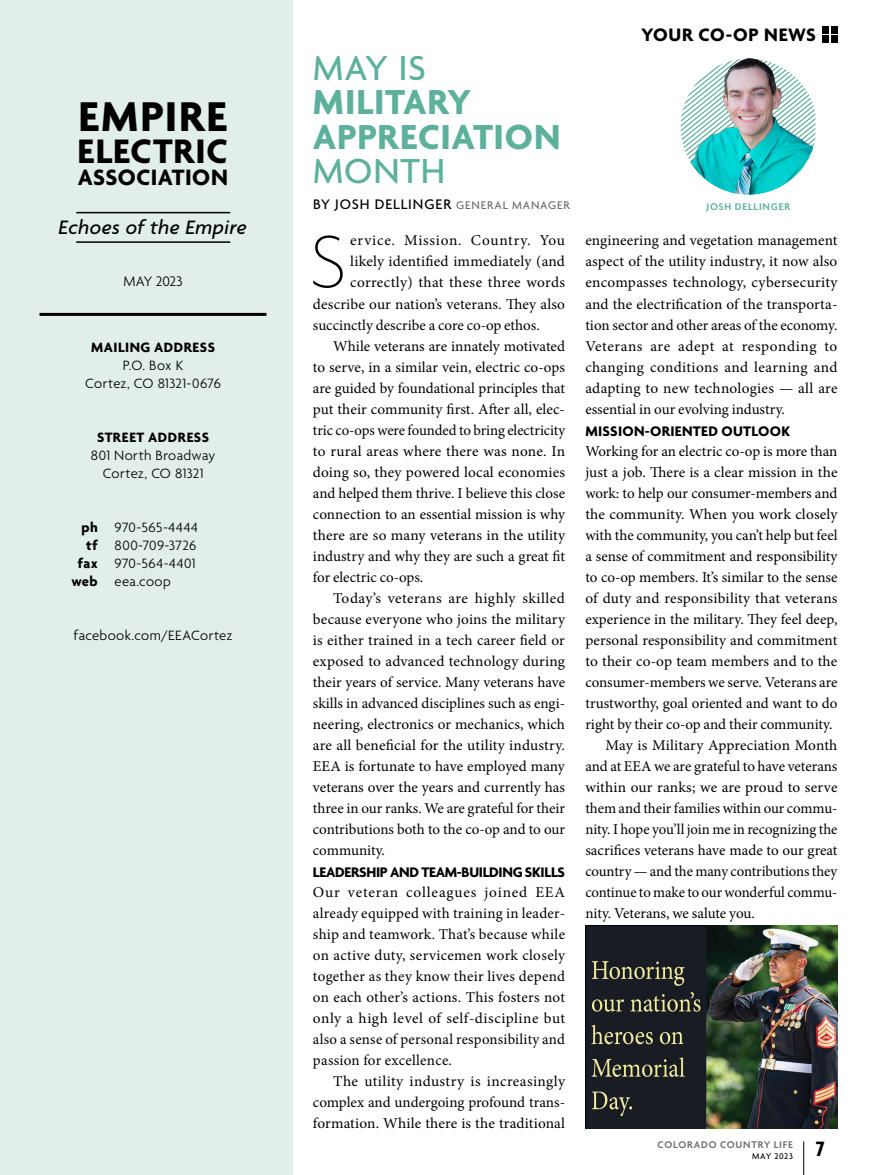
<style>
.page{position:relative;width:878px;height:1175px;background:#fff}
.page>*{position:absolute;margin:0;border:0;box-sizing:border-box;transform-origin:0 0}
.t1{font:100 80.85px "Agenda";color:#000}
.t2{font:700 45px "Agenda";letter-spacing:.045em;color:#000}
.t3{font:700 37.5px/34.5px "Agenda";letter-spacing:.015em;color:#5db09c}
.t4{font:500 37.5px "Agenda";letter-spacing:.02em;color:#5db09c}
.t5{font:700 36.75px "Agenda";letter-spacing:.02em;color:#000}
.t6{font:700 24px "Agenda";letter-spacing:.015em;color:#000}
.t7{font:700 condensed 22.5px "Agenda";color:#000}
.t8{font:italic 500 21px "Agenda";letter-spacing:.02em;color:#000}
.t9{font:700 19.5px "Agenda";letter-spacing:.03em;color:#000}
.t10{font:15px/21px "Minion Pro";color:#000;text-align:justify}
.t11{font:700 15px "Agenda";letter-spacing:-.02em;color:#000}
.t12{font:15px "Minion Pro";letter-spacing:.03em;color:#000}
.t13{font:15px "Minion Pro";letter-spacing:.02em;color:#000}
.t14{font:500 15px "Agenda";letter-spacing:.065em;color:#000}
.t15{font:15px "Minion Pro";letter-spacing:.05em;color:#000}
.t16{font:700 15px "Agenda";letter-spacing:.02em;color:#000}
.t17{font:300 15px "Agenda";color:#000}
.t18{font:300 14.7px/18px "Agenda";letter-spacing:.025em;color:#000;text-align:center}
.t19{font:700 14.7px "Agenda";letter-spacing:.035em;color:#000}
.t20{font:600 10.5px "Agenda";letter-spacing:.07em;color:#6d6e71}
.t21{font:600 10.5px "Agenda";letter-spacing:.075em;color:#5db09c}
.t22{font:500 9px "Agenda";letter-spacing:.065em;color:#000}
.s1{font-weight:700}
.s2{font-size:12px;color:#6d6e71}
</style>
<div class="page">
<div style="left:0;top:0;width:292px;height:1174px;background:#e1eee9"></div>
<hr style="left:76px;top:212px;width:154px;height:1px;background:#000">
<hr style="left:76px;top:241px;width:154px;height:2px;background:#000">
<hr style="left:39px;top:313px;width:227px;height:3px;background:#000">
<svg style="left:680px;top:103px;width:135px;height:45px"></svg>
<img style="left:685px;top:58px;width:129px;height:137px">
<img style="left:585px;top:926px;width:252px;height:202px">
<hr style="left:803px;top:1141px;width:1px;height:33px;background:#000">
<div style="left:830px;top:36px;width:7px;height:7px;background:#000"></div>
<div style="left:830px;top:26px;width:7px;height:7px;background:#000"></div>
<div style="left:821px;top:36px;width:7px;height:7px;background:#000"></div>
<div style="left:821px;top:26px;width:7px;height:7px;background:#000"></div>
<h2 class="t2" style="left:79px;top:92px;width:150px">EMPIRE</h2>
<h3 class="t5" style="left:78px;top:131px;width:152px">ELECTRIC</h3>
<h3 class="t6" style="left:78px;top:165px;width:152px">ASSOCIATION</h3>
<h3 class="t8" style="left:59px;top:214px;width:190px">Echoes of the Empire</h3>
<p class="t17" style="left:124px;top:273px;width:61px">MAY 2023</p>
<p class="t19" style="left:91px;top:339px;width:125px">MAILING ADDRESS</p>
<p class="t18" style="left:85px;top:357px;width:137px">P.O. Box K<br>Cortez, CO 81321-0676</p>
<p class="t19" style="left:97px;top:429px;width:113px">STREET ADDRESS</p>
<p class="t18" style="left:91px;top:447px;width:126px">801 North Broadway<br>Cortez, CO 81321</p>
<p class="t18" style="left:81px;top:519px;width:118px"><span class="s1">ph</span> 970-565-4444</p>
<p class="t18" style="left:86px;top:537px;width:112px"><span class="s1">tf</span> 800-709-3726</p>
<p class="t18" style="left:78px;top:555px;width:119px"><span class="s1">fax</span> 970-564-4401</p>
<p class="t18" style="left:71px;top:573px;width:101px"><span class="s1">web</span> eea.coop</p>
<p class="t18" style="left:73px;top:627px;width:161px">facebook.com/EEACortez</p>
<h3 class="t4" style="left:313px;top:48px;width:115px">MAY IS</h3>
<h3 class="t3" style="left:313px;top:87px;width:249px">MILITARY<br>APPRECIATION</h3>
<h3 class="t4" style="left:313px;top:151px;width:134px">MONTH</h3>
<h3 class="t9" style="left:641px;top:24px;width:176px">YOUR CO-OP NEWS</h3>
<p class="t14" style="left:313px;top:196px;width:258px">BY JOSH DELLINGER <span class="s2">GENERAL MANAGER</span></p>
<p class="t21" style="left:706px;top:201px;width:85px">JOSH DELLINGER</p>
<h1 class="t1" style="left:309px;top:218px;width:39px">S</h1>
<p class="t15" style="left:350px;top:231px;width:216px">ervice. Mission. Country. You</p>
<p class="t10" style="left:350px;top:251px;width:216px">likely identified immediately (and</p>
<p class="t13" style="left:350px;top:273px;width:216px">correctly) that these three words</p>
<p class="t10" style="left:313px;top:293px;width:254px">describe our nation’s veterans. They also</p>
<p class="t10" style="left:313px;top:314px;width:228px">succinctly describe a core co-op ethos.</p>
<p class="t10" style="left:333px;top:335px;width:233px">While veterans are innately motivated</p>
<p class="t10" style="left:313px;top:356px;width:254px">to serve, in a similar vein, electric co-ops</p>
<p class="t10" style="left:313px;top:377px;width:253px">are guided by foundational principles that</p>
<p class="t10" style="left:313px;top:398px;width:254px">put their community first. After all, elec-</p>
<p class="t10" style="left:313px;top:419px;width:254px">tric co-ops were founded to bring electricity</p>
<p class="t10" style="left:313px;top:440px;width:253px">to rural areas where there was none. In</p>
<p class="t10" style="left:313px;top:461px;width:253px">doing so, they powered local economies</p>
<p class="t10" style="left:313px;top:482px;width:254px">and helped them thrive. I believe this close</p>
<p class="t10" style="left:313px;top:503px;width:254px">connection to an essential mission is why</p>
<p class="t10" style="left:313px;top:524px;width:254px">there are so many veterans in the utility</p>
<p class="t10" style="left:313px;top:545px;width:254px">industry and why they are such a great fit</p>
<p class="t10" style="left:313px;top:566px;width:112px">for electric co-ops.</p>
<p class="t12" style="left:333px;top:588px;width:233px">Today’s veterans are highly skilled</p>
<p class="t10" style="left:313px;top:608px;width:253px">because everyone who joins the military</p>
<p class="t10" style="left:313px;top:629px;width:253px">is either trained in a tech career field or</p>
<p class="t10" style="left:313px;top:650px;width:253px">exposed to advanced technology during</p>
<p class="t10" style="left:313px;top:671px;width:254px">their years of service. Many veterans have</p>
<p class="t10" style="left:313px;top:692px;width:254px">skills in advanced disciplines such as engi-</p>
<p class="t10" style="left:313px;top:713px;width:254px">neering, electronics or mechanics, which</p>
<p class="t10" style="left:313px;top:734px;width:253px">are all beneficial for the utility industry.</p>
<p class="t10" style="left:313px;top:755px;width:253px">EEA is fortunate to have employed many</p>
<p class="t10" style="left:313px;top:776px;width:254px">veterans over the years and currently has</p>
<p class="t10" style="left:313px;top:797px;width:254px">three in our ranks. We are grateful for their</p>
<p class="t10" style="left:313px;top:818px;width:253px">contributions both to the co-op and to our</p>
<p class="t10" style="left:313px;top:839px;width:73px">community.</p>
<p class="t11" style="left:313px;top:864px;width:253px">LEADERSHIP AND TEAM-BUILDING SKILLS</p>
<p class="t10" style="left:313px;top:881px;width:254px">Our veteran colleagues joined EEA already equipped with training in leader&shy;ship and teamwork. That’s because while on active duty, servicemen work closely together as they know their lives depend on each other’s actions. This fosters not only a high level of self-discipline but also a sense of personal responsibility and passion for excellence.</p>
<p class="t10" style="left:313px;top:1070px;width:254px;text-indent:20px">The utility industry is increasingly complex and undergoing profound trans&shy;formation. While there is the traditional</p>
<p class="t10" style="left:585px;top:230px;width:254px">engineering and vegetation management aspect of the utility industry, it now also encompasses technology, cybersecurity and the electrification of the transporta&shy;tion sector and other areas of the economy.<br>Veterans are adept at responding to changing conditions and learning and adapting to new technologies — all are essential in our evolving industry.</p>
<p class="t16" style="left:585px;top:423px;width:206px">MISSION-ORIENTED OUTLOOK</p>
<p class="t10" style="left:585px;top:440px;width:254px">Working for an electric co-op is more than</p>
<p class="t10" style="left:585px;top:461px;width:254px">just a job. There is a clear mission in the</p>
<p class="t10" style="left:585px;top:482px;width:254px">work: to help our consumer-members and</p>
<p class="t10" style="left:585px;top:503px;width:254px">the community. When you work closely</p>
<p class="t10" style="left:585px;top:524px;width:253px">with the community, you can’t help but feel</p>
<p class="t10" style="left:585px;top:545px;width:253px">a sense of commitment and responsibility</p>
<p class="t10" style="left:585px;top:566px;width:254px">to co-op members. It’s similar to the sense</p>
<p class="t10" style="left:585px;top:587px;width:253px">of duty and responsibility that veterans</p>
<p class="t10" style="left:585px;top:608px;width:253px">experience in the military. They feel deep,</p>
<p class="t10" style="left:585px;top:629px;width:253px">personal responsibility and commitment</p>
<p class="t10" style="left:585px;top:650px;width:253px">to their co-op team members and to the</p>
<p class="t10" style="left:585px;top:671px;width:254px">consumer-members we serve. Veterans are</p>
<p class="t10" style="left:585px;top:692px;width:253px">trustworthy, goal oriented and want to do</p>
<p class="t10" style="left:585px;top:713px;width:249px">right by their co-op and their community.</p>
<p class="t10" style="left:605px;top:734px;width:233px">May is Military Appreciation Month</p>
<p class="t10" style="left:585px;top:755px;width:253px">and at EEA we are grateful to have veterans</p>
<p class="t10" style="left:585px;top:776px;width:254px">within our ranks; we are proud to serve</p>
<p class="t10" style="left:585px;top:797px;width:254px">them and their families within our commu-</p>
<p class="t10" style="left:585px;top:818px;width:253px">nity. I hope you’ll join me in recognizing the</p>
<p class="t10" style="left:585px;top:839px;width:254px">sacrifices veterans have made to our great</p>
<p class="t10" style="left:585px;top:860px;width:253px">country — and the many contributions they</p>
<p class="t10" style="left:585px;top:881px;width:254px">continue to make to our wonderful commu-</p>
<p class="t10" style="left:585px;top:902px;width:171px">nity. Veterans, we salute you.</p>
<p class="t20" style="left:657px;top:1139px;width:137px">COLORADO COUNTRY LIFE</p>
<p class="t22" style="left:752px;top:1151px;width:42px">MAY 2023</p>
<h3 class="t7" style="left:816px;top:1136px;width:10px">7</h3>
</div>
